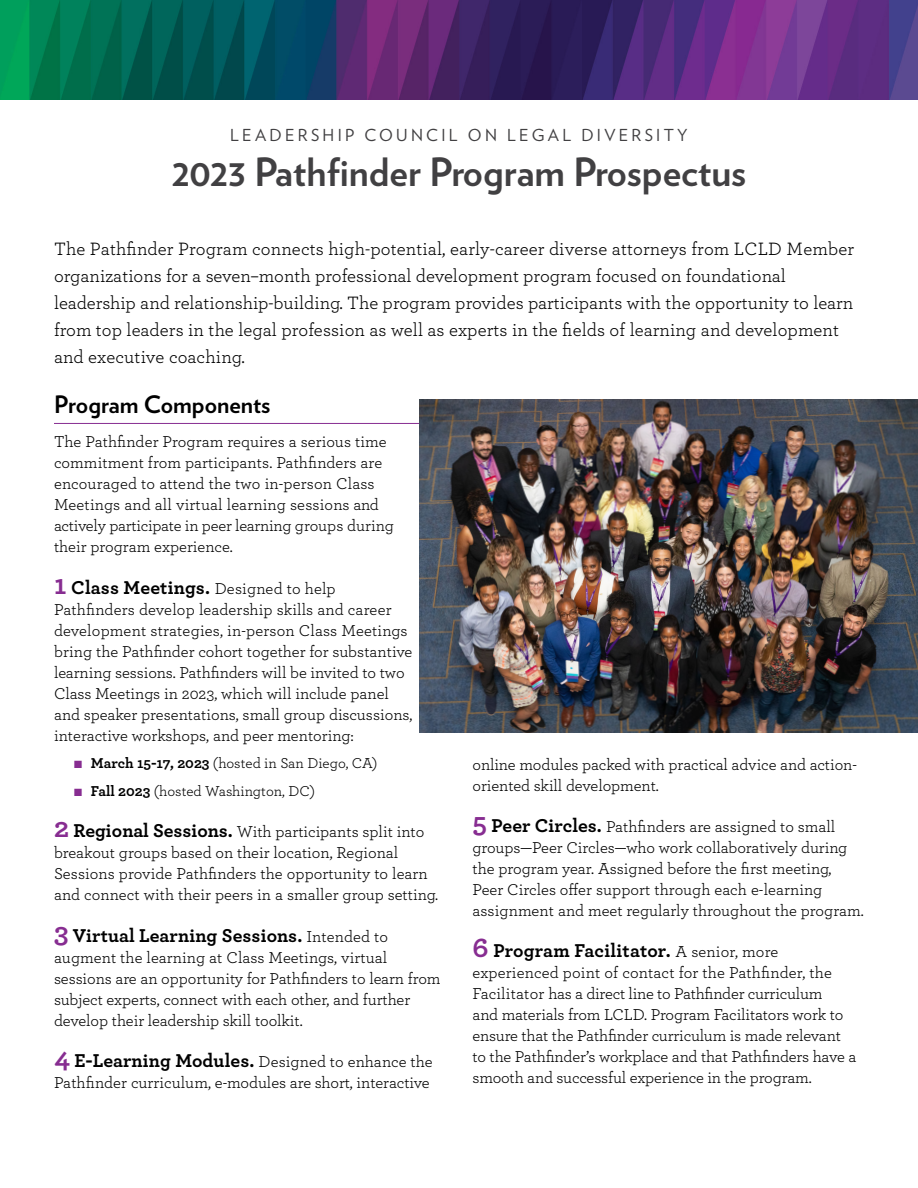
<style>
.page{position:relative;width:918px;height:1188px;background:#fff}
.page>*{position:absolute;margin:0;border:0;box-sizing:border-box;transform-origin:0 0}
.t1{font:700 39px "Verlag";color:#414042}
.t2{font:700 24px "Verlag";color:#000}
.t3{font:700 19.5px "Archer";letter-spacing:.005em;color:#000}
.t4{font:18.75px/27px "Archer";color:#000}
.t5{font:16.5px/21px "Archer";letter-spacing:-.005em;color:#000}
.t6{font:16.5px "Verlag";letter-spacing:.2em;color:#414042}
.t7{font:15px "Archer";color:#000}
.s1{font-size:28.5px;color:#872d91}
.s2{font-weight:400;font-size:16.5px}
.s3{color:#872d91}
.s4{font-weight:700}
.s5{font-weight:700;font-size:28.5px;color:#872d91}
.s6{font-weight:700;font-size:19.5px}
</style>
<div class="page">
<img style="left:0;top:0;width:918px;height:99px">
<hr style="left:54px;top:423px;width:365px;height:1px;background:#872d91">
<img style="left:419px;top:400px;width:499px;height:333px">
<p class="t6" style="left:230px;top:123px;width:459px">LEADERSHIP COUNCIL ON LEGAL DIVERSITY</p>
<h1 class="t1" style="left:172px;top:142px;width:576px">2023 Pathfinder Program Prospectus</h1>
<p class="t4" style="left:54px;top:235px;width:802px">The Pathfinder Program connects high-potential, early-career diverse attorneys from LCLD Member organizations for a seven–month professional development program focused on foundational leadership and relationship-building. The program provides participants with the opportunity to learn from top leaders in the legal profession as well as experts in the fields of learning and development and executive coaching.</p>
<h2 class="t2" style="left:54px;top:385px;width:218px">Program Components</h2>
<p class="t5" style="left:54px;top:431px;width:341px">The Pathfinder Program requires a serious time commitment from participants. Pathfinders are encouraged to attend the two in-person Class Meetings and all virtual learning sessions and actively participate in peer learning groups during their program experience.</p>
<p class="t3" style="left:54px;top:572px;width:283px"><span class="s1">1</span> Class Meetings. <span class="s2">Designed to help</span></p>
<p class="t5" style="left:54px;top:598px;width:360px">Pathfinders develop leadership skills and career development strategies, in-person Class Meetings bring the Pathfinder cohort together for substantive learning sessions. Pathfinders will be invited to two Class Meetings in 2023, which will include panel and speaker presentations, small group discussions, interactive workshops, and peer mentoring:</p>
<p class="t7" style="left:74px;top:753px;width:305px"><span class="s3">■</span> <span class="s4">March 15-17, 2023</span> (hosted in San Diego, CA)</p>
<p class="t7" style="left:74px;top:781px;width:242px"><span class="s3">■</span> <span class="s4">Fall 2023</span> (hosted Washington, DC)</p>
<p class="t5" style="left:54px;top:821px;width:386px"><span class="s5">2</span> <span class="s6">Regional Sessions.</span> With participants split into breakout groups based on their location, Regional Sessions provide Pathfinders the opportunity to learn and connect with their peers in a smaller group setting.</p>
<p class="t3" style="left:54px;top:920px;width:335px"><span class="s1">3</span> Virtual Learning Sessions. <span class="s2">Intended to</span></p>
<p class="t5" style="left:54px;top:946px;width:388px">augment the learning at Class Meetings, virtual sessions are an opportunity for Pathfinders to learn from subject experts, connect with each other, and further develop their leadership skill toolkit.</p>
<p class="t5" style="left:54px;top:1050px;width:380px"><span class="s5">4</span> <span class="s6">E-Learning Modules.</span> Designed to enhance the<br>Pathfinder curriculum, e-modules are short, interactive</p>
<p class="t5" style="left:473px;top:753px;width:386px">online modules packed with practical advice and action&shy;oriented skill development.</p>
<p class="t5" style="left:472px;top:815px;width:393px"><span class="s5">5</span> <span class="s6">Peer Circles.</span> Pathfinders are assigned to small groups—Peer Circles—who work collaboratively during the program year. Assigned before the first meeting, Peer Circles offer support through each e-learning assignment and meet regularly throughout the program.</p>
<p class="t3" style="left:472px;top:936px;width:307px"><span class="s1">6</span> Program Facilitator. <span class="s2">A senior, more</span></p>
<p class="t5" style="left:473px;top:962px;width:385px">experienced point of contact for the Pathfinder, the Facilitator has a direct line to Pathfinder curriculum<br>and materials from LCLD. Program Facilitators work to ensure that the Pathfinder curriculum is made relevant to the Pathfinder’s workplace and that Pathfinders have a smooth and successful experience in the program.</p>
</div>
